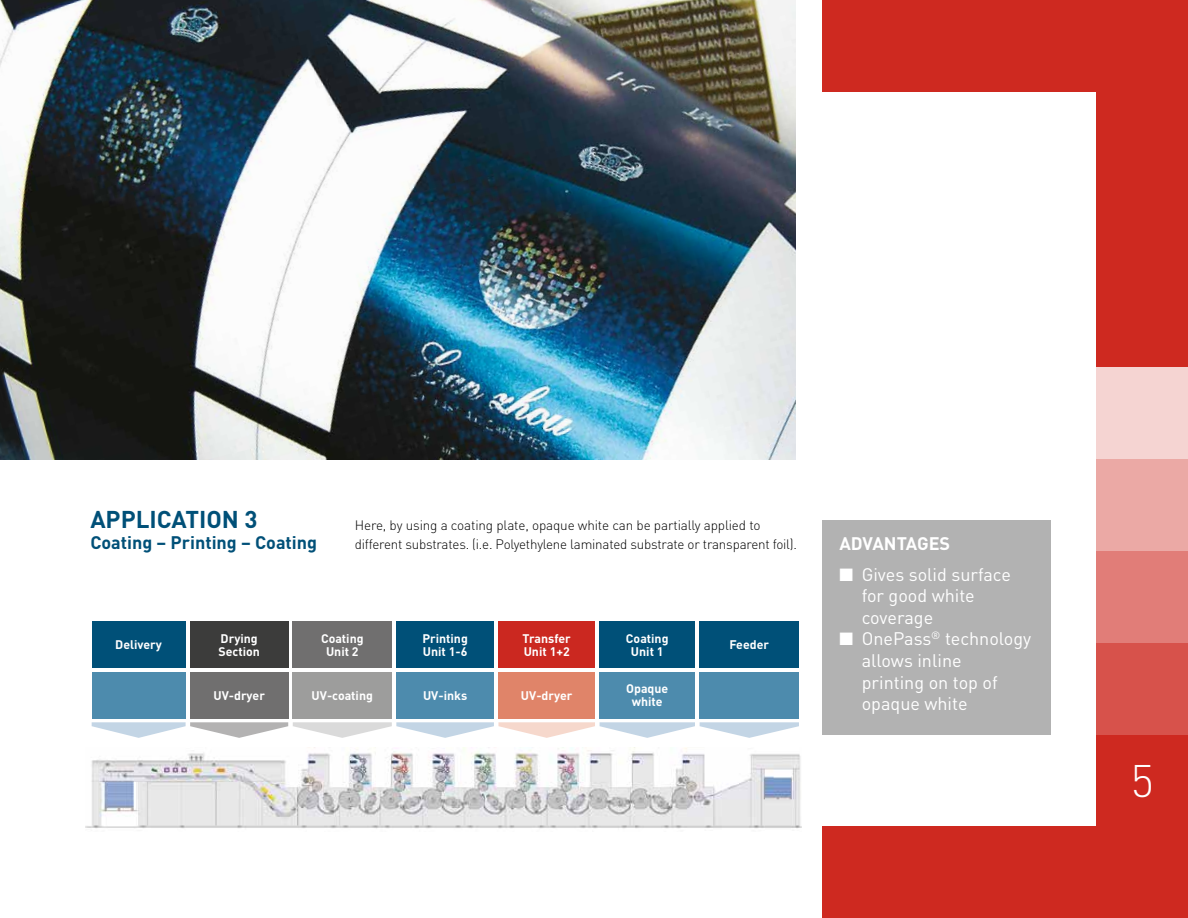
<style>
.page{position:relative;width:1188px;height:918px;background:#fff}
.page>*{position:absolute;margin:0;border:0;box-sizing:border-box;transform-origin:0 0}
.t1{font:300 45px "DIN Pro";color:#fff}
.t2{font:700 24px "DIN Pro";color:#005078}
.t3{font:18px/21.6px "DIN Pro";color:#fff}
.t4{font:700 18px "DIN Pro";color:#005078}
.t5{font:700 18px "DIN Pro";color:#fff}
.t6{font:300 13.5px/19.5px "DIN Pro";letter-spacing:-.015em;color:#000}
.t7{font:700 12.3px/12.3px "DIN Pro";color:#fff;text-align:center}
</style>
<div class="page">
<div style="left:822px;top:0;width:366px;height:92px;background:#ce2920"></div>
<img style="left:0;top:0;width:795px;height:459px">
<div style="left:822px;top:827px;width:366px;height:91px;background:#ce2920"></div>
<div style="left:1096px;top:0;width:92px;height:918px;background:#ce2920"></div>
<div style="left:1097px;top:643px;width:91px;height:92px;background:#d7524b"></div>
<div style="left:1097px;top:551px;width:91px;height:92px;background:#e17d78"></div>
<div style="left:1097px;top:459px;width:91px;height:92px;background:#eba9a5"></div>
<div style="left:1097px;top:367px;width:91px;height:92px;background:#f5d4d2"></div>
<div style="left:92px;top:621px;width:94px;height:47px;background:#005078"></div>
<div style="left:190px;top:621px;width:98px;height:47px;background:#3c3c3b"></div>
<div style="left:293px;top:621px;width:99px;height:47px;background:#706f6f"></div>
<div style="left:396px;top:621px;width:98px;height:47px;background:#005078"></div>
<div style="left:498px;top:621px;width:97px;height:47px;background:#cb2820"></div>
<div style="left:600px;top:621px;width:95px;height:47px;background:#005078"></div>
<div style="left:700px;top:621px;width:99px;height:47px;background:#005078"></div>
<div style="left:92px;top:672px;width:94px;height:46px;background:#4d8bad"></div>
<div style="left:190px;top:672px;width:98px;height:46px;background:#706f6f"></div>
<div style="left:293px;top:672px;width:99px;height:46px;background:#9d9d9c"></div>
<div style="left:396px;top:672px;width:98px;height:46px;background:#4d8bad"></div>
<div style="left:498px;top:672px;width:97px;height:46px;background:#e08469"></div>
<div style="left:600px;top:672px;width:95px;height:46px;background:#4d8bad"></div>
<div style="left:700px;top:672px;width:99px;height:46px;background:#4d8bad"></div>
<svg style="left:92px;top:722px;width:707px;height:16px"></svg>
<img style="left:86px;top:748px;width:715px;height:81px">
<div style="left:822px;top:520px;width:229px;height:214px;background:#b2b2b2"></div>
<h2 class="t2" style="left:90px;top:503px;width:169px">APPLICATION 3</h2>
<h3 class="t4" style="left:90px;top:531px;width:228px">Coating – Printing – Coating</h3>
<p class="t6" style="left:355px;top:515px;width:444px">Here, by using a coating plate, opaque white can be partially applied to different substrates. (i.e. Polyethylene laminated substrate or transparent foil).</p>
<p class="t7" style="left:115px;top:638px;width:48px">Delivery</p>
<p class="t7" style="left:218px;top:632px;width:43px;text-align:left">Drying<br>Section</p>
<p class="t7" style="left:321px;top:632px;width:44px">Coating<br>Unit 2</p>
<p class="t7" style="left:422px;top:632px;width:47px;text-align:left">Printing<br>Unit 1-6</p>
<p class="t7" style="left:523px;top:632px;width:50px;text-align:left">Transfer<br>Unit 1+2</p>
<p class="t7" style="left:213px;top:689px;width:53px">UV-dryer</p>
<p class="t7" style="left:312px;top:689px;width:63px">UV-coating</p>
<p class="t7" style="left:423px;top:689px;width:46px">UV-inks</p>
<p class="t7" style="left:521px;top:689px;width:53px">UV-dryer</p>
<p class="t7" style="left:626px;top:632px;width:44px">Coating<br>Unit 1</p>
<p class="t7" style="left:626px;top:682px;width:44px">Opaque white</p>
<p class="t7" style="left:729px;top:638px;width:41px">Feeder</p>
<h3 class="t5" style="left:839px;top:532px;width:112px">ADVANTAGES</h3>
<h3 class="t3" style="left:862px;top:562px;width:151px;text-indent:-22px">■ Gives solid surface for good white coverage</h3>
<h3 class="t3" style="left:862px;top:627px;width:171px;text-indent:-22px">■ OnePass<sup>®</sup> technology allows inline<br>printing on top of opaque white</h3>
<h1 class="t1" style="left:1131px;top:750px;width:25px">5</h1>
</div>
